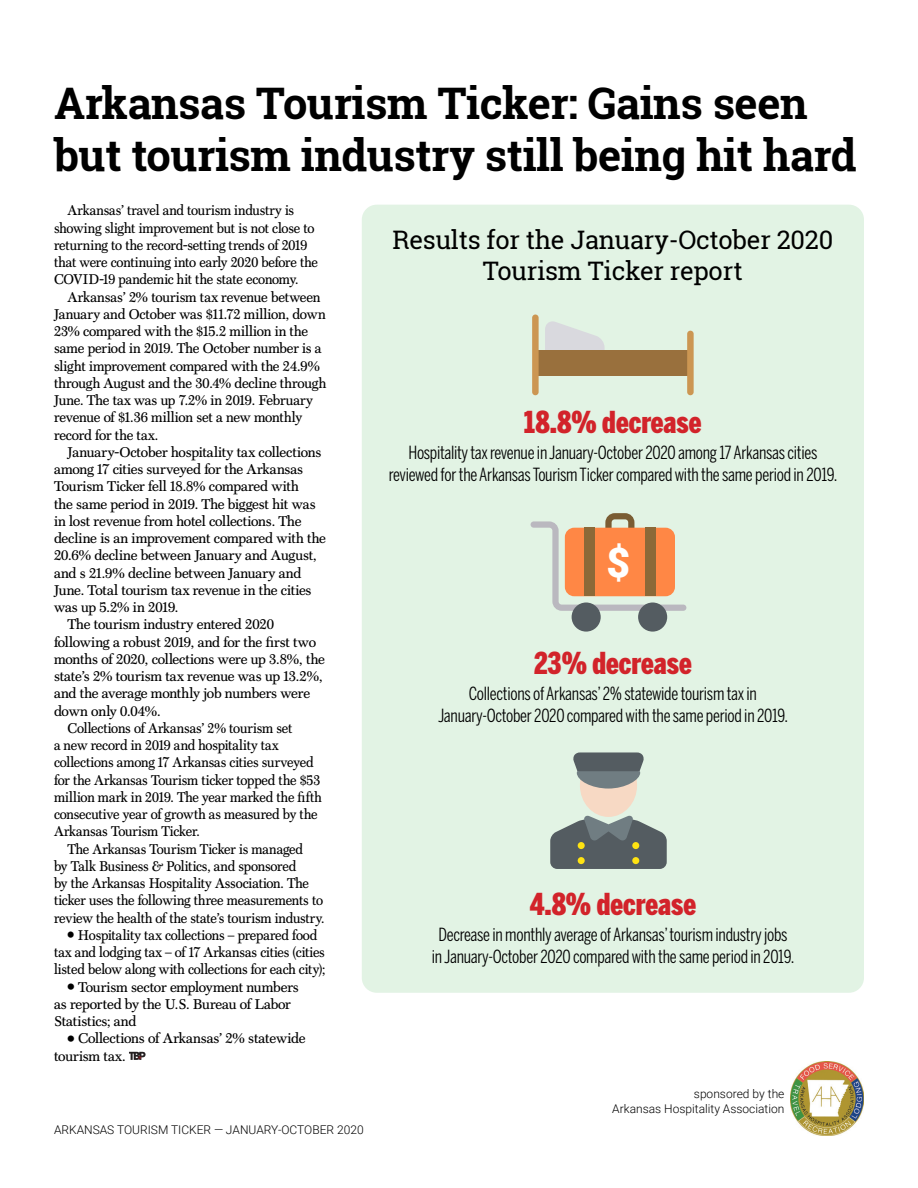
<style>
.page{position:relative;width:918px;height:1188px;background:#fff}
.page>*{position:absolute;margin:0;border:0;box-sizing:border-box;transform-origin:0 0}
.t1{font:700 43.5px/52.5px "Roboto Slab";letter-spacing:-.01em;color:#000}
.t2{font:900 40.95px "Roboto";color:#fff}
.t3{font:900 30px "Benton Sans Comp";color:#d2232a}
.t4{font:25.5px/30.6px "Roboto Slab";letter-spacing:-.01em;color:#000;text-align:center}
.t5{font:18px/21.6px "Benton Sans Comp";letter-spacing:-.015em;color:#000;text-align:center}
.t6{font:14.25px/17.2px "Scotch FB Text";letter-spacing:-.015em;color:#000}
.t7{font:14.25px/17.2px "Scotch FB Text";letter-spacing:-.015em;color:#000;scale:.95 1}
.t8{font:300 12px/14.4px "Roboto";color:#000;text-align:right}
.s1{font-size:10.5px}
</style>
<div class="page">
<img style="left:790px;top:1061px;width:74px;height:75px">
<div style="left:362px;top:205px;width:502px;height:788px;background:#e2f3e4;border-radius:15px"></div>
<svg style="left:545px;top:321px;width:60px;height:29px"></svg>
<div style="left:535px;top:350px;width:155px;height:26px;background:#99703d"></div>
<div style="left:532px;top:315px;width:7px;height:80px;background:#cc9652;border-radius:3px"></div>
<div style="left:687px;top:331px;width:7px;height:64px;background:#cc9652;border-radius:3px"></div>
<div style="left:572px;top:603px;width:29px;height:29px;background:#545c61;border-radius:50%"></div>
<div style="left:638px;top:603px;width:29px;height:29px;background:#545c61;border-radius:50%"></div>
<svg style="left:531px;top:513px;width:155px;height:98px"></svg>
<div style="left:565px;top:528px;width:110px;height:68px;background:#ff8745;border-radius:9px"></div>
<div style="left:585px;top:528px;width:10px;height:68px;background:#8c6938"></div>
<div style="left:645px;top:528px;width:10px;height:68px;background:#8c6938"></div>
<svg style="left:550px;top:752px;width:117px;height:117px"></svg>
<div style="left:578px;top:842px;width:7px;height:7px;background:#ffe312;border-radius:50%"></div>
<div style="left:578px;top:857px;width:7px;height:7px;background:#ffe312;border-radius:50%"></div>
<div style="left:632px;top:842px;width:7px;height:7px;background:#ffe312;border-radius:50%"></div>
<div style="left:632px;top:857px;width:7px;height:7px;background:#ffe312;border-radius:50%"></div>
<svg style="left:129px;top:1052px;width:17px;height:8px"></svg>
<h1 class="t1" style="left:54px;top:76px;width:804px">Arkansas Tourism Ticker: Gains seen but tourism industry still being hit hard</h1>
<p class="t7" style="left:54px;top:202px;width:279px;text-indent:14px">Arkansas’ travel and tourism industry is showing slight improvement but is not close to returning to the record-setting trends of 2019 that were continuing into early 2020 before the COVID-19 pandemic hit the state economy.</p>
<p class="t6" style="left:54px;top:288px;width:274px;text-indent:14px">Arkansas’ 2% tourism tax revenue between January and October was $11.72 million, down 23% compared with the $15.2 million in the same period in 2019. The October number is a slight improvement compared with the 24.9% through August and the 30.4% decline through June. The tax was up 7.2% in 2019. February revenue of $1.36 million set a new monthly record for the tax.</p>
<p class="t6" style="left:68px;top:443px;width:255px">January-October hospitality tax collections</p>
<p class="t6" style="left:54px;top:461px;width:251px">among 17 cities surveyed for the Arkansas</p>
<p class="t6" style="left:54px;top:478px;width:246px">Tourism Ticker fell 18.8% compared with</p>
<p class="t6" style="left:54px;top:495px;width:263px">the same period in 2019. The biggest hit was</p>
<p class="t6" style="left:54px;top:512px;width:249px">in lost revenue from hotel collections. The</p>
<p class="t6" style="left:54px;top:530px;width:274px">decline is an improvement compared with the</p>
<p class="t6" style="left:54px;top:547px;width:264px">20.6% decline between January and August,</p>
<p class="t6" style="left:54px;top:564px;width:249px">and s 21.9% decline between January and</p>
<p class="t6" style="left:54px;top:581px;width:259px">June. Total tourism tax revenue in the cities</p>
<p class="t6" style="left:54px;top:599px;width:126px">was up 5.2% in 2019.</p>
<p class="t6" style="left:68px;top:616px;width:208px">The tourism industry entered 2020</p>
<p class="t6" style="left:54px;top:633px;width:264px">following a robust 2019, and for the first two</p>
<p class="t6" style="left:54px;top:650px;width:272px">months of 2020, collections were up 3.8%, the</p>
<p class="t6" style="left:54px;top:668px;width:270px">state’s 2% tourism tax revenue was up 13.2%,</p>
<p class="t6" style="left:54px;top:685px;width:258px">and the average monthly job numbers were</p>
<p class="t6" style="left:54px;top:702px;width:108px">down only 0.04%.</p>
<p class="t7" style="left:68px;top:719px;width:238px">Collections of Arkansas’ 2% tourism set</p>
<p class="t7" style="left:54px;top:737px;width:238px">a new record in 2019 and hospitality tax</p>
<p class="t7" style="left:54px;top:754px;width:275px">collections among 17 Arkansas cities surveyed</p>
<p class="t7" style="left:54px;top:771px;width:282px">for the Arkansas Tourism ticker topped the $53</p>
<p class="t7" style="left:54px;top:788px;width:283px">million mark in 2019. The year marked the fifth</p>
<p class="t7" style="left:54px;top:806px;width:279px">consecutive year of growth as measured by the</p>
<p class="t7" style="left:54px;top:823px;width:155px">Arkansas Tourism Ticker.</p>
<p class="t7" style="left:68px;top:840px;width:250px">The Arkansas Tourism Ticker is managed</p>
<p class="t7" style="left:54px;top:857px;width:257px">by Talk Business &amp; Politics, and sponsored</p>
<p class="t7" style="left:54px;top:875px;width:270px">by the Arkansas Hospitality Association. The</p>
<p class="t7" style="left:54px;top:892px;width:285px">ticker uses the following three measurements to</p>
<p class="t7" style="left:54px;top:909px;width:286px">review the health of the state’s tourism industry.</p>
<p class="t7" style="left:54px;top:926px;width:287px;text-align:center"><span class="s1">•</span> Hospitality tax collections – prepared food<br>tax and lodging tax – of 17 Arkansas cities (cities listed below along with collections for each city);</p>
<p class="t6" style="left:54px;top:978px;width:246px;text-indent:14px"><span class="s1">•</span> Tourism sector employment numbers as reported by the U.S. Bureau of Labor<br>Statistics; and</p>
<p class="t6" style="left:54px;top:1030px;width:253px;text-indent:14px"><span class="s1">•</span> Collections of Arkansas’ 2% statewide tourism tax.</p>
<p class="t8" style="left:54px;top:1122px;width:311px">ARKANSAS TOURISM TICKER — JANUARY-OCTOBER 2020</p>
<h3 class="t4" style="left:392px;top:224px;width:442px">Results for the January-October 2020<br>Tourism Ticker report</h3>
<h3 class="t3" style="left:524px;top:405px;width:179px">18.8% decrease</h3>
<p class="t5" style="left:389px;top:442px;width:450px">Hospitality tax revenue in January-October 2020 among 17 Arkansas cities reviewed for the Arkansas Tourism Ticker compared with the same period in 2019.</p>
<h2 class="t2" style="left:606px;top:534px;width:25px">$</h2>
<h3 class="t3" style="left:534px;top:646px;width:159px">23% decrease</h3>
<p class="t5" style="left:438px;top:683px;width:352px">Collections of Arkansas’ 2% statewide tourism tax in<br>January-October 2020 compared with the same period in 2019.</p>
<h3 class="t3" style="left:530px;top:887px;width:168px">4.8% decrease</h3>
<p class="t5" style="left:432px;top:924px;width:364px">Decrease in monthly average of Arkansas’ tourism industry jobs in January-October 2020 compared with the same period in 2019.</p>
<p class="t8" style="left:612px;top:1086px;width:174px">sponsored by the<br>Arkansas Hospitality Association</p>
</div>
